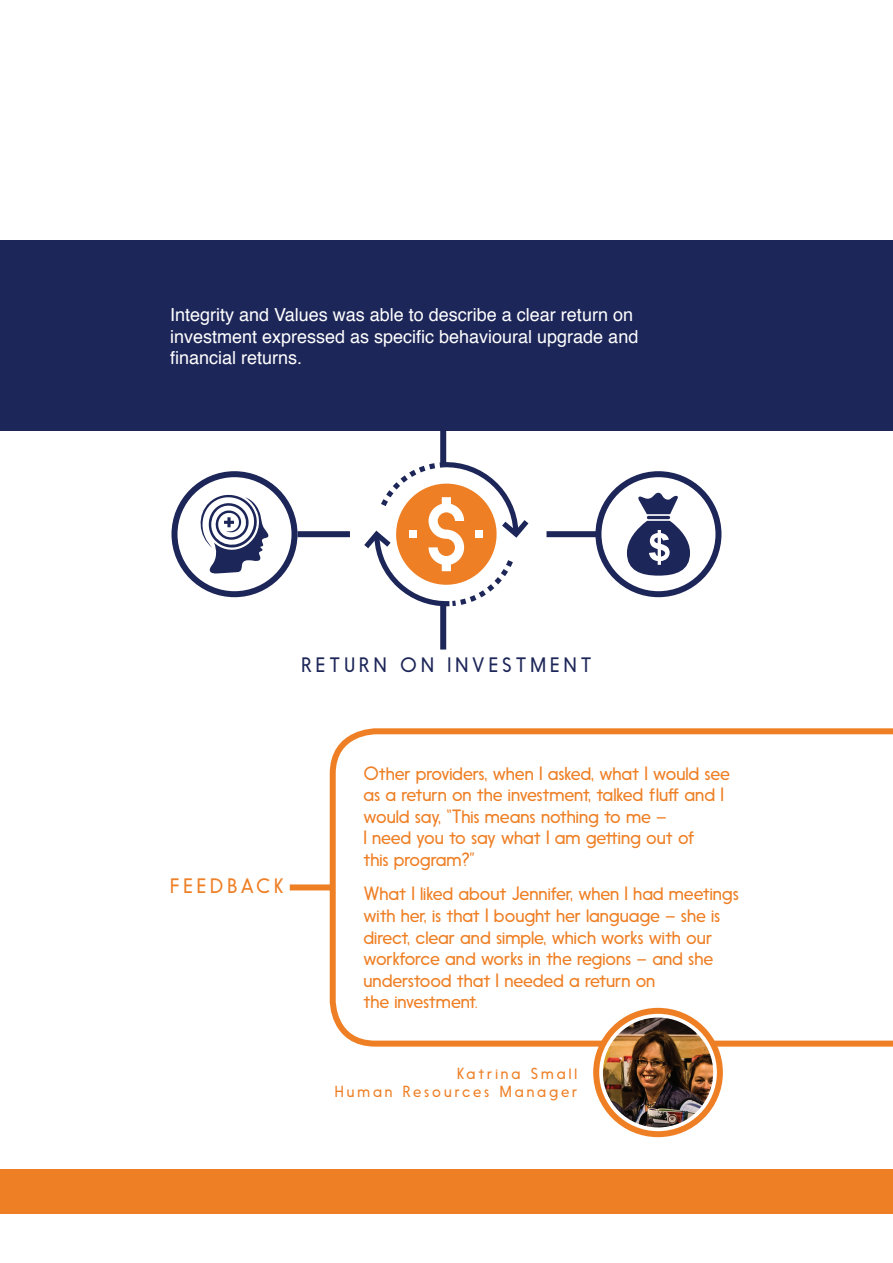
<style>
.page{position:relative;width:893px;height:1263px;background:#fff}
.page>*{position:absolute;margin:0;border:0;box-sizing:border-box;transform-origin:0 0}
.IMportant_COpy_Orang{font:300 19.5px "Nanami Pro";letter-spacing:.21em;color:#1d2658}
.IMportant_COpy_Orang-2{font:300 19.5px "Nanami Pro";letter-spacing:.2em;color:#ee7f25}
.QUOTE__Orange{font:300 18px/21.6px "Nanami Pro";letter-spacing:-.005em;color:#ee7f25}
.Body_-_Blue{font:18px/21.6px "Helvetica";color:#fff}
.IMportant_COpy_Orang-3{font:300 15px "Nanami Pro";letter-spacing:.2em;color:#ee7f25}
</style>
<div class="page">
<div style="left:0;top:240px;width:893px;height:191px;background:#1d2658"></div>
<div style="left:0;top:1169px;width:893px;height:45px;background:#ee7f25"></div>
<svg style="left:330px;top:728px;width:563px;height:318px"></svg>
<div style="left:290px;top:884px;width:44px;height:6px;background:#ee7f25"></div>
<svg style="left:596px;top:1011px;width:124px;height:123px"></svg>
<div style="left:593px;top:1008px;width:130px;height:129px;border:6px solid #ee7f25;border-radius:50%"></div>
<img style="left:603px;top:1017px;width:110px;height:110px;border-radius:55px">
<svg style="left:171px;top:471px;width:126px;height:126px"></svg>
<svg style="left:595px;top:471px;width:126px;height:126px"></svg>
<svg style="left:364px;top:462px;width:164px;height:144px"></svg>
<div style="left:409px;top:530px;width:8px;height:8px;background:#fff"></div>
<div style="left:475px;top:530px;width:8px;height:8px;background:#fff"></div>
<div style="left:297px;top:531px;width:53px;height:6px;background:#1d2658"></div>
<div style="left:546px;top:531px;width:53px;height:6px;background:#1d2658"></div>
<div style="left:440px;top:419px;width:6px;height:47px;background:#1d2658"></div>
<div style="left:440px;top:603px;width:6px;height:46px;background:#1d2658"></div>
<p class="Body_-_Blue" style="left:170px;top:304px;width:470px">Integrity and Values was able to describe a clear return on investment expressed as specific behavioural upgrade and financial returns.</p>
<p class="IMportant_COpy_Orang" style="left:301px;top:654px;width:291px">RETURN ON INVESTMENT</p>
<p class="IMportant_COpy_Orang-2" style="left:170px;top:874px;width:115px">FEEDBACK</p>
<p class="QUOTE__Orange" style="left:363px;top:762px;width:368px">Other providers, when I asked, what I would see as a return on the investment, talked fluff and I would say, “This means nothing to me –<br>I need you to say what I am getting out of<br>this program?”</p>
<p class="QUOTE__Orange" style="left:363px;top:883px;width:377px">What I liked about Jennifer, when I had meetings with her, is that I bought her language – she is direct, clear and simple, which works with our workforce and works in the regions – and she understood that I needed a return on<br>the investment.</p>
<p class="IMportant_COpy_Orang-3" style="left:457px;top:1065px;width:122px">Katrina Small</p>
<p class="IMportant_COpy_Orang-3" style="left:335px;top:1083px;width:244px">Human Resources Manager</p>
</div>
